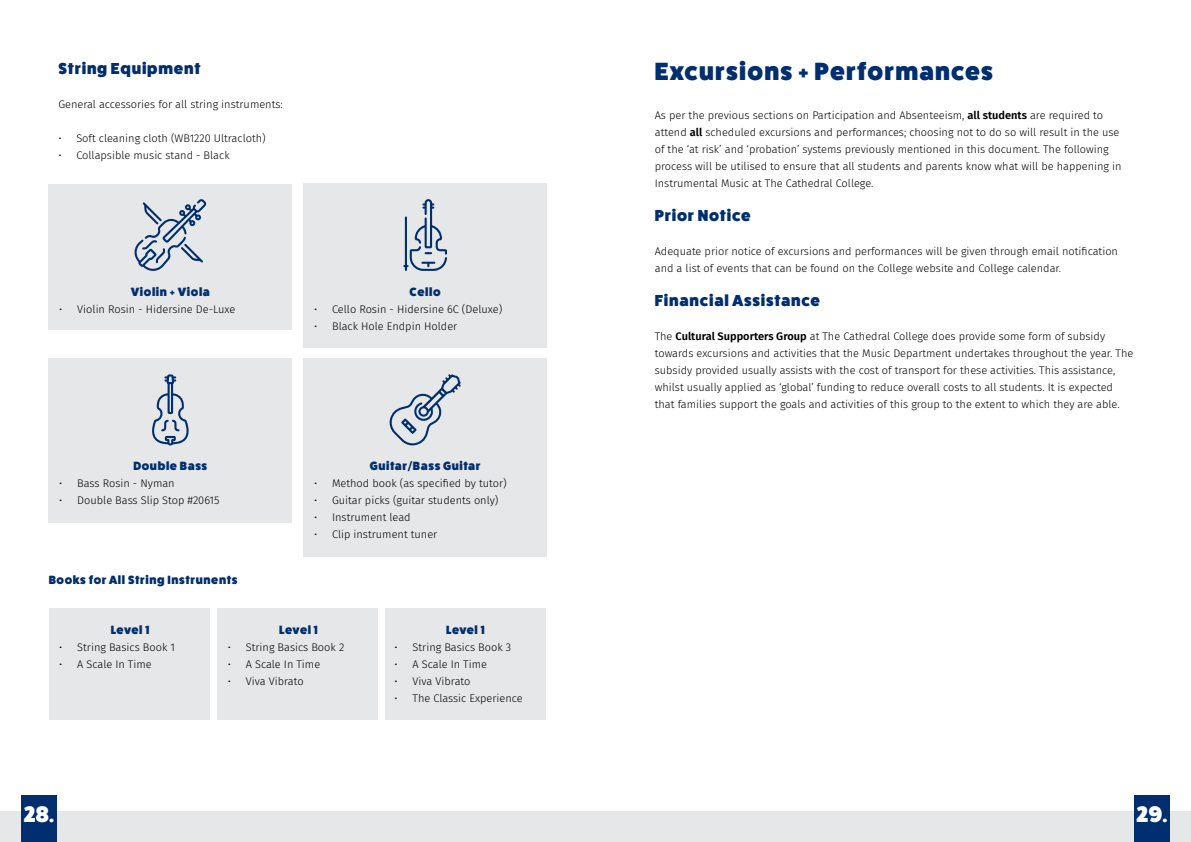
<style>
.page{position:relative;width:1191px;height:842px;background:#fff}
.page>*{position:absolute;margin:0;border:0;box-sizing:border-box;transform-origin:0 0}
.t1{font:800 25px "Fat Frank";letter-spacing:.05em;color:#002e6e}
.t2{font:800 22.5px "Fat Frank";color:#fff}
.t3{font:800 16px "Fat Frank";letter-spacing:.05em;color:#002e6e}
.t4{font:800 12px "Fat Frank";letter-spacing:.05em;color:#002e6e}
.t5{font:300 11px/17px "Fira Sans";color:#000}
.s1{font-weight:600}
</style>
<div class="page">
<div style="left:0;top:811px;width:1191px;height:31px;background:#e6e7e8"></div>
<div style="left:21px;top:795px;width:36px;height:47px;background:#002e6e"></div>
<div style="left:303px;top:184px;width:244px;height:164px;background:#e6e7e8"></div>
<div style="left:217px;top:608px;width:161px;height:111px;background:#e6e7e8"></div>
<div style="left:385px;top:608px;width:161px;height:111px;background:#e6e7e8"></div>
<div style="left:303px;top:358px;width:244px;height:199px;background:#e6e7e8"></div>
<div style="left:49px;top:184px;width:243px;height:146px;background:#e6e7e8"></div>
<div style="left:49px;top:608px;width:160px;height:111px;background:#e6e7e8"></div>
<div style="left:49px;top:358px;width:243px;height:164px;background:#e6e7e8"></div>
<svg style="left:152px;top:374px;width:37px;height:71px"></svg>
<svg style="left:134px;top:199px;width:72px;height:72px"></svg>
<svg style="left:403px;top:199px;width:44px;height:72px"></svg>
<svg style="left:389px;top:374px;width:72px;height:72px"></svg>
<div style="left:1134px;top:795px;width:35px;height:47px;background:#002e6e"></div>
<h3 class="t3" style="left:58px;top:59px;width:144px">String Equipment</h3>
<p class="t5" style="left:58px;top:95px;width:226px">General accessories for all string instruments:</p>
<p class="t5" style="left:58px;top:129px;width:209px">• Soft cleaning cloth (WB1220 Ultracloth)</p>
<p class="t5" style="left:58px;top:146px;width:173px">• Collapsible music stand - Black</p>
<p class="t4" style="left:131px;top:285px;width:81px">Violin + Viola</p>
<p class="t5" style="left:59px;top:300px;width:178px">• Violin Rosin - Hidersine De-Luxe</p>
<p class="t4" style="left:410px;top:285px;width:32px">Cello</p>
<p class="t5" style="left:314px;top:300px;width:190px">• Cello Rosin - Hidersine 6C (Deluxe)</p>
<p class="t5" style="left:314px;top:317px;width:145px">• Black Hole Endpin Holder</p>
<p class="t4" style="left:133px;top:459px;width:75px">Double Bass</p>
<p class="t5" style="left:59px;top:475px;width:117px">• Bass Rosin - Nyman</p>
<p class="t5" style="left:59px;top:492px;width:162px">• Double Bass Slip Stop #20615</p>
<p class="t4" style="left:370px;top:459px;width:112px">Guitar/Bass Guitar</p>
<p class="t5" style="left:314px;top:475px;width:194px">• Method book (as specified by tutor)</p>
<p class="t5" style="left:314px;top:492px;width:186px">• Guitar picks (guitar students only)</p>
<p class="t5" style="left:314px;top:509px;width:98px">• Instrument lead</p>
<p class="t5" style="left:314px;top:526px;width:125px">• Clip instrument tuner</p>
<p class="t4" style="left:49px;top:573px;width:190px">Books for All String Instrunents</p>
<p class="t4" style="left:111px;top:623px;width:40px">Level 1</p>
<p class="t5" style="left:59px;top:638px;width:117px">• String Basics Book 1</p>
<p class="t5" style="left:59px;top:655px;width:94px">• A Scale In Time</p>
<p class="t4" style="left:279px;top:623px;width:40px">Level 1</p>
<p class="t5" style="left:228px;top:638px;width:118px">• String Basics Book 2</p>
<p class="t5" style="left:228px;top:655px;width:94px">• A Scale In Time</p>
<p class="t5" style="left:228px;top:672px;width:77px">• Viva Vibrato</p>
<h2 class="t2" style="left:24px;top:802px;width:32px">28.</h2>
<p class="t4" style="left:446px;top:623px;width:40px">Level 1</p>
<p class="t5" style="left:394px;top:638px;width:118px">• String Basics Book 3</p>
<p class="t5" style="left:394px;top:655px;width:94px">• A Scale In Time</p>
<p class="t5" style="left:394px;top:672px;width:77px">• Viva Vibrato</p>
<p class="t5" style="left:394px;top:689px;width:130px">• The Classic Experience</p>
<h1 class="t1" style="left:655px;top:57px;width:340px">Excursions + Performances</h1>
<p class="t5" style="left:655px;top:107px;width:468px">As per the previous sections on Participation and Absenteeism, <span class="s1">all students</span> are required to attend <span class="s1">all</span> scheduled excursions and performances; choosing not to do so will result in the use of the ‘at risk’ and ‘probation’ systems previously mentioned in this document. The following process will be utilised to ensure that all students and parents know what will be happening in Instrumental Music at The Cathedral College.</p>
<h3 class="t3" style="left:655px;top:207px;width:97px">Prior Notice</h3>
<p class="t5" style="left:655px;top:243px;width:465px">Adequate prior notice of excursions and performances will be given through email notification and a list of events that can be found on the College website and College calendar.</p>
<h3 class="t3" style="left:655px;top:292px;width:167px">Financial Assistance</h3>
<p class="t5" style="left:655px;top:328px;width:480px">The <span class="s1">Cultural Supporters Group</span> at The Cathedral College does provide some form of subsidy towards excursions and activities that the Music Department undertakes throughout the year. The subsidy provided usually assists with the cost of transport for these activities. This assistance, whilst usually applied as ‘global’ funding to reduce overall costs to all students. It is expected that families support the goals and activities of this group to the extent to which they are able.</p>
<h2 class="t2" style="left:1136px;top:802px;width:33px">29.</h2>
</div>
